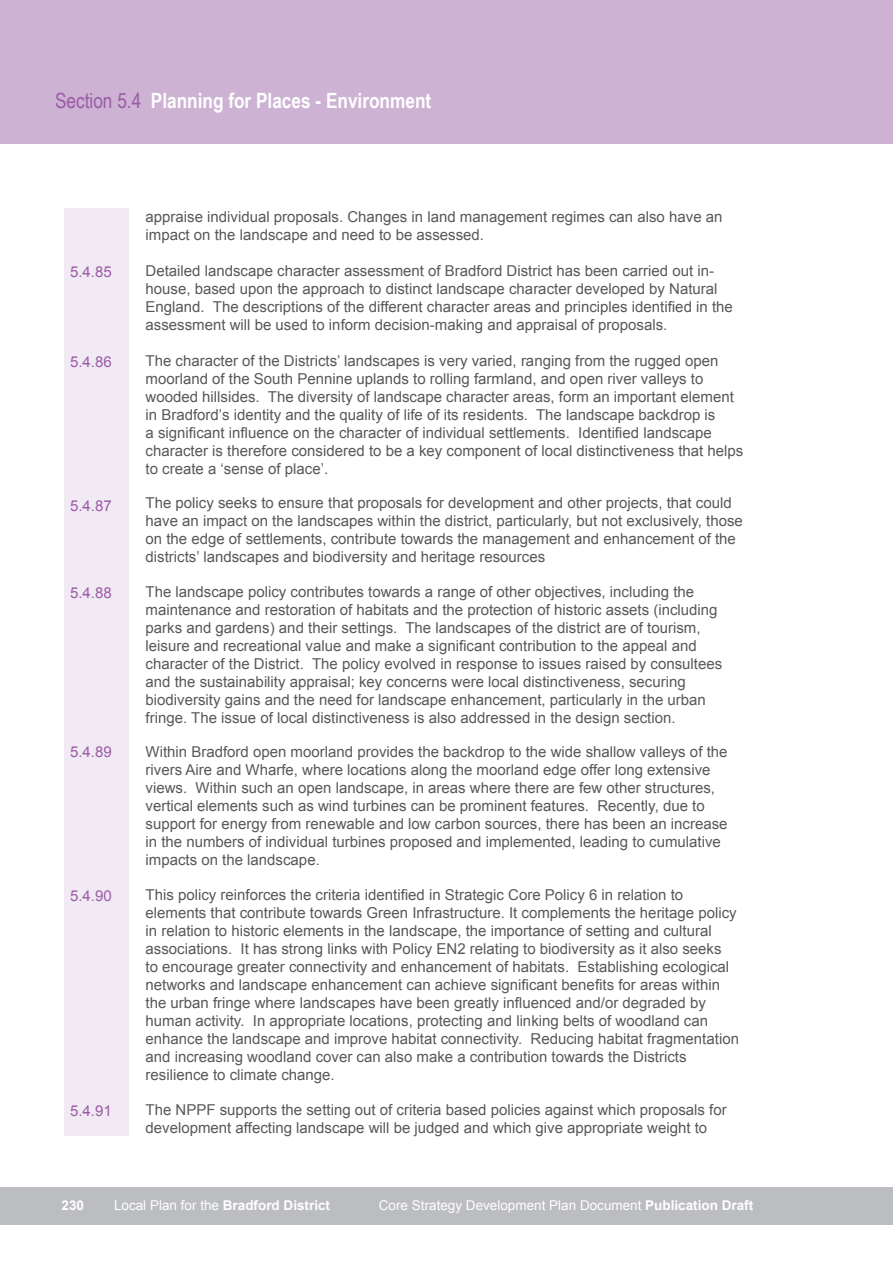
<style>
.page{position:relative;width:893px;height:1263px;background:#fff}
.page>*{position:absolute;margin:0;border:0;box-sizing:border-box;transform-origin:0 0}
.t1{font:700 21px "Arial Narrow";color:#fff}
.t2{font:15px/18px "Arial";color:#57585a}
.t3{font:15px "Arial";color:#9b5ba5}
.t4{font:13.5px "Arial";color:#fff}
.t5{font:700 13.5px "Arial";color:#fff}
.s1{font-weight:400;color:#9b5ba5}
.s2{font-weight:400}
.s3{font-weight:700}
</style>
<div class="page">
<div style="left:0;top:1186px;width:893px;height:38px;background:#bcbdc0"></div>
<div style="left:0;top:0;width:893px;height:144px;background:#cdb2d4"></div>
<div style="left:64px;top:208px;width:64px;height:927px;background:#f1eaf4"></div>
<h1 class="t1" style="left:55px;top:85px;width:378px"><span class="s1">Section 5.4</span> Planning for Places - Environment</h1>
<p class="t3" style="left:70px;top:262px;width:43px">5.4.85</p>
<p class="t3" style="left:70px;top:352px;width:43px">5.4.86</p>
<p class="t3" style="left:70px;top:496px;width:43px">5.4.87</p>
<p class="t3" style="left:70px;top:583px;width:43px">5.4.88</p>
<p class="t3" style="left:70px;top:742px;width:43px">5.4.89</p>
<p class="t3" style="left:70px;top:886px;width:43px">5.4.90</p>
<p class="t3" style="left:70px;top:1100px;width:43px">5.4.91</p>
<p class="t2" style="left:146px;top:207px;width:578px">appraise individual proposals. Changes in land management regimes can also have an impact on the landscape and need to be assessed.</p>
<p class="t2" style="left:146px;top:261px;width:589px">Detailed landscape character assessment of Bradford District has been carried out in&shy;house, based upon the approach to distinct landscape character developed by Natural England. The descriptions of the different character areas and principles identified in the assessment will be used to inform decision-making and appraisal of proposals.</p>
<p class="t2" style="left:146px;top:351px;width:599px">The character of the Districts’ landscapes is very varied, ranging from the rugged open moorland of the South Pennine uplands to rolling farmland, and open river valleys to wooded hillsides. The diversity of landscape character areas, form an important element in Bradford’s identity and the quality of life of its residents. The landscape backdrop is<br>a significant influence on the character of individual settlements. Identified landscape character is therefore considered to be a key component of local distinctiveness that helps to create a ‘sense of place’.</p>
<p class="t2" style="left:146px;top:494px;width:599px">The policy seeks to ensure that proposals for development and other projects, that could have an impact on the landscapes within the district, particularly, but not exclusively, those on the edge of settlements, contribute towards the management and enhancement of the districts’ landscapes and biodiversity and heritage resources</p>
<p class="t2" style="left:146px;top:582px;width:578px">The landscape policy contributes towards a range of other objectives, including the maintenance and restoration of habitats and the protection of historic assets (including parks and gardens) and their settings. The landscapes of the district are of tourism, leisure and recreational value and make a significant contribution to the appeal and character of the District. The policy evolved in response to issues raised by consultees and the sustainability appraisal; key concerns were local distinctiveness, securing biodiversity gains and the need for landscape enhancement, particularly in the urban fringe. The issue of local distinctiveness is also addressed in the design section.</p>
<p class="t2" style="left:146px;top:743px;width:583px">Within Bradford open moorland provides the backdrop to the wide shallow valleys of the rivers Aire and Wharfe, where locations along the moorland edge offer long extensive views. Within such an open landscape, in areas where there are few other structures, vertical elements such as wind turbines can be prominent features. Recently, due to support for energy from renewable and low carbon sources, there has been an increase in the numbers of individual turbines proposed and implemented, leading to cumulative impacts on the landscape.</p>
<p class="t2" style="left:146px;top:885px;width:595px">This policy reinforces the criteria identified in Strategic Core Policy 6 in relation to elements that contribute towards Green Infrastructure. It complements the heritage policy in relation to historic elements in the landscape, the importance of setting and cultural associations. It has strong links with Policy EN2 relating to biodiversity as it also seeks<br>to encourage greater connectivity and enhancement of habitats. Establishing ecological networks and landscape enhancement can achieve significant benefits for areas within the urban fringe where landscapes have been greatly influenced and/or degraded by human activity. In appropriate locations, protecting and linking belts of woodland can enhance the landscape and improve habitat connectivity. Reducing habitat fragmentation and increasing woodland cover can also make a contribution towards the Districts resilience to climate change.</p>
<p class="t2" style="left:146px;top:1100px;width:583px">The NPPF supports the setting out of criteria based policies against which proposals for development affecting landscape will be judged and which give appropriate weight to</p>
<p class="t5" style="left:62px;top:1196px;width:24px">230</p>
<p class="t5" style="left:114px;top:1196px;width:218px"><span class="s2">Local Plan for the</span> Bradford District</p>
<p class="t4" style="left:379px;top:1196px;width:376px">Core Strategy Development Plan Document <span class="s3">Publication Draft</span></p>
</div>
